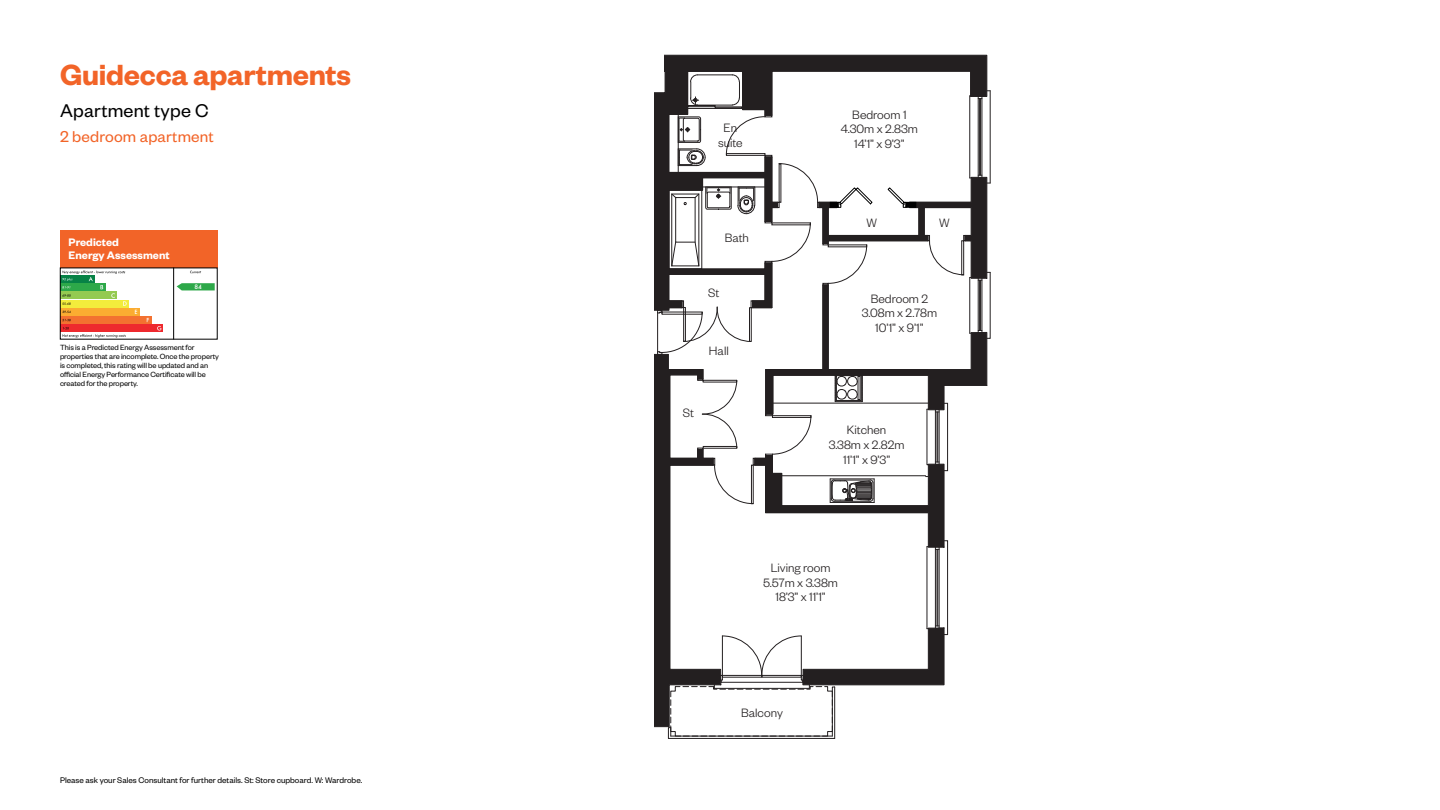
<style>
.page{position:relative;width:1440px;height:810px;background:#fff}
.page>*{position:absolute;margin:0;border:0;box-sizing:border-box;transform-origin:0 0}
.t1{font:32.03px "Founders Grotesk Sm Bd";letter-spacing:-.01em;color:#f26428}
.t2{font:20.25px "Founders Grotesk";letter-spacing:.01em;color:#000001}
.t3{font:17.25px "Founders Grotesk";letter-spacing:.01em;color:#f26428}
.t4{font:300 13.27px/14.7px "Founders Grotesk";color:#231f20;text-align:center}
.t5{font:12px/13.5px "Founders Grotesk Sm Bd";color:#fff}
.t6{font:9px "Founders Grotesk";color:#000001}
.t7{font:8.25px/9px "Founders Grotesk";letter-spacing:-.01em;color:#000001}
.t8{font:500 6px "Futura";color:#fff}
</style>
<div class="page">
<svg style="left:664px;top:54px;width:324px;height:20px;background:#3c3939"></svg>
<div style="left:687px;top:71px;width:56px;height:38px;border:1px solid #231f20"></div>
<hr style="left:771px;top:71px;width:1px;height:44px;background:#231f20">
<hr style="left:772px;top:71px;width:1px;height:44px;background:#231f20">
<hr style="left:765px;top:71px;width:1px;height:44px;background:#231f20">
<hr style="left:687px;top:71px;width:1px;height:43px;background:#231f20">
<hr style="left:743px;top:71px;width:1px;height:38px;background:#231f20">
<hr style="left:745px;top:71px;width:1px;height:38px;background:#231f20">
<hr style="left:742px;top:71px;width:1px;height:39px;background:#231f20">
<svg style="left:655px;top:74px;width:336px;height:665px"></svg>
<div style="left:638px;top:23px;width:26px;height:69px;background:#fff"></div>
<div style="left:777px;top:306px;width:36px;height:37px;background:#fff;border-radius:50%"></div>
<div style="left:60px;top:230px;width:158px;height:38px;background:#f26428"></div>
<div style="left:60px;top:300px;width:69px;height:7px;background:#f3ec3c"></div>
<div style="left:60px;top:325px;width:103px;height:7px;background:#ee292e"></div>
<div style="left:60px;top:316px;width:92px;height:8px;background:#f37130"></div>
<div style="left:60px;top:308px;width:80px;height:7px;background:#fbac31"></div>
<svg style="left:62px;top:319px;width:9px;height:2px"></svg>
<hr style="left:173px;top:268px;width:1px;height:71px;background:#000001">
<svg style="left:157px;top:326px;width:4px;height:5px"></svg>
<svg style="left:62px;top:327px;width:64px;height:10px"></svg>
<svg style="left:62px;top:271px;width:65px;height:42px"></svg>
<svg style="left:190px;top:271px;width:11px;height:2px"></svg>
<svg style="left:177px;top:283px;width:38px;height:7px"></svg>
<h1 class="t1" style="left:60px;top:54px;width:292px">Guidecca apartments</h1>
<h2 class="t2" style="left:60px;top:98px;width:150px">Apartment type C</h2>
<h3 class="t3" style="left:60px;top:126px;width:155px">2 bedroom apartment</h3>
<h3 class="t5" style="left:69px;top:235px;width:102px">Predicted<br>Energy Assessment</h3>
<p class="t8" style="left:194px;top:283px;width:9px">84</p>
<h3 class="t4" style="left:718px;top:120px;width:26px">En suite</h3>
<h3 class="t4" style="left:725px;top:230px;width:26px">Bath</h3>
<h3 class="t4" style="left:708px;top:285px;width:13px">St</h3>
<p class="t7" style="left:60px;top:342px;width:160px">This is a Predicted Energy Assessment for properties that are incomplete. Once the property is completed, this rating will be updated and an official Energy Performance Certificate will be created for the property.</p>
<h3 class="t4" style="left:133px;top:343px;width:21px">Hall</h3>
<h3 class="t4" style="left:709px;top:343px;width:21px">Hall</h3>
<h3 class="t4" style="left:683px;top:405px;width:13px">St</h3>
<h3 class="t4" style="left:841px;top:106px;width:79px">Bedroom 1<br>4.30m x 2.83m<br>14’1” x 9’3”</h3>
<h3 class="t4" style="left:866px;top:214px;width:12px">W</h3>
<h3 class="t4" style="left:939px;top:214px;width:12px">W</h3>
<h3 class="t4" style="left:862px;top:291px;width:77px">Bedroom 2<br>3.08m x 2.78m<br>10’1” x 9’1”</h3>
<h3 class="t4" style="left:829px;top:422px;width:77px">Kitchen<br>3.38m x 2.82m<br>11’1” x 9’3”</h3>
<h3 class="t4" style="left:763px;top:560px;width:76px">Living room<br>5.57m x 3.38m<br>18’3” x 11’1”</h3>
<p class="t6" style="left:60px;top:775px;width:304px">Please ask your Sales Consultant for further details. St: Store cupboard. W: Wardrobe.</p>
<h3 class="t4" style="left:741px;top:705px;width:43px">Balcony</h3>
</div>
